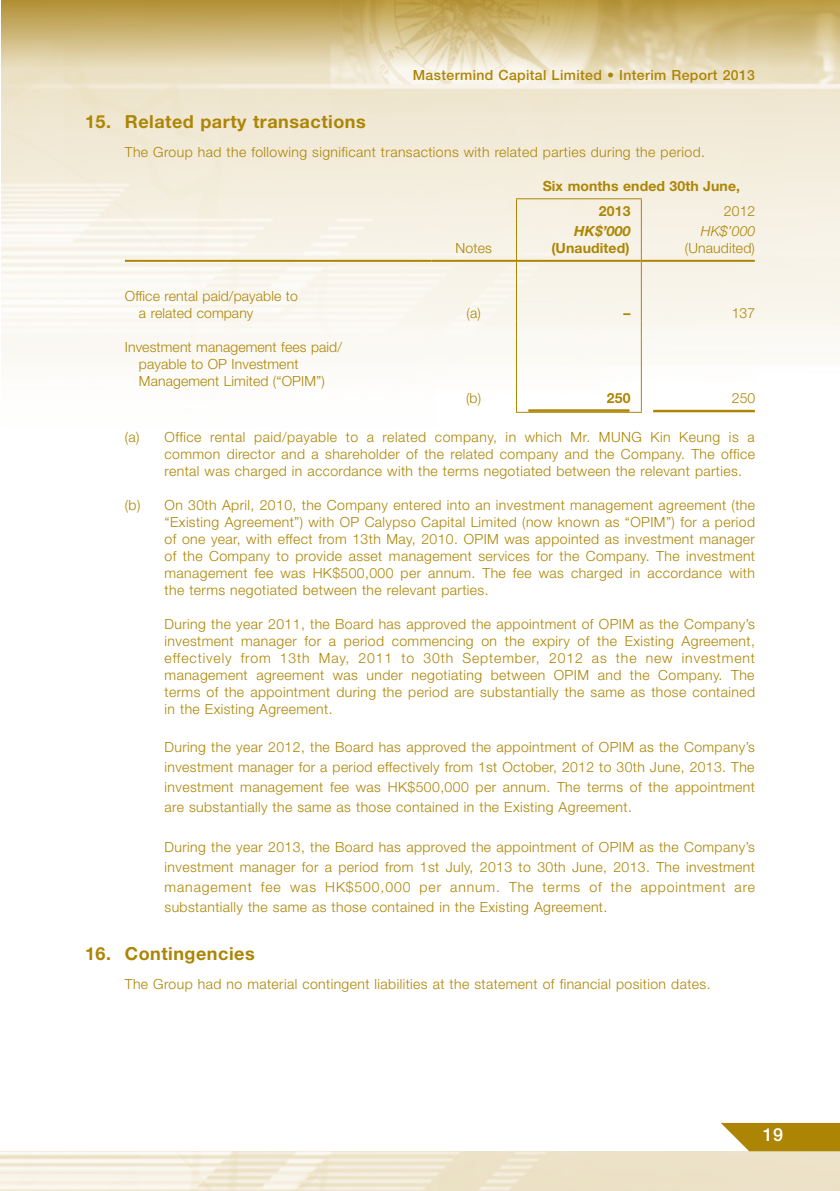
<style>
.page{position:relative;width:840px;height:1191px;background:#fff}
.page>*{position:absolute;margin:0;border:0;box-sizing:border-box;transform-origin:0 0}
.t1{font:700 18px "Helvetica Neue LT Std";letter-spacing:.03em;color:#ad8504}
.t2{font:500 18px "Helvetica Neue LT Std";color:#fff}
.t3{font:300 14px/17px "Helvetica Neue LT Std";letter-spacing:.03em;color:#ad8504;text-align:justify}
.t4{font:300 14px/17px "Helvetica Neue LT Std";letter-spacing:.01em;color:#ad8504}
.t5{font:500 14px "Helvetica Neue LT Std";letter-spacing:.03em;color:#ad8504}
.t6{font:700 14px/25.6px "Helvetica Neue LT Std";letter-spacing:.01em;color:#ad8504}
.t7{font:italic 700 14px "Helvetica Neue LT Std";color:#ad8504}
.t8{font:italic 300 14px "Helvetica Neue LT Std";color:#ad8504}
</style>
<div class="page">
<img style="left:1px;top:113px;width:838px;height:300px">
<svg style="left:1px;top:0;width:838px;height:113px;background:#ddcca0"></svg>
<svg style="left:721px;top:1123px;width:118px;height:28px;background:#b69321"></svg>
<hr style="left:515px;top:198px;width:126px;height:1px;background:#ad8504">
<svg style="left:515px;top:199px;width:1px;height:80px"></svg>
<svg style="left:640px;top:199px;width:1px;height:80px"></svg>
<hr style="left:515px;top:279px;width:1px;height:42px;background:#ad8504">
<hr style="left:640px;top:279px;width:1px;height:42px;background:#ad8504">
<svg style="left:515px;top:321px;width:1px;height:17px"></svg>
<svg style="left:640px;top:321px;width:1px;height:17px"></svg>
<hr style="left:515px;top:338px;width:1px;height:68px;background:#ad8504">
<hr style="left:640px;top:338px;width:1px;height:68px;background:#ad8504">
<hr style="left:515px;top:412px;width:126px;height:1px;background:#ad8504">
<hr style="left:125px;top:260px;width:306px;height:2px;background:#ad8504">
<hr style="left:431px;top:260px;width:84px;height:2px;background:#ad8504">
<hr style="left:516px;top:260px;width:124px;height:2px;background:#ad8504">
<hr style="left:641px;top:260px;width:113px;height:2px;background:#ad8504">
<hr style="left:528px;top:409px;width:101px;height:3px;background:#ad8504">
<hr style="left:652px;top:410px;width:102px;height:2px;background:#ad8504">
<p class="t5" style="left:412px;top:66px;width:343px">Mastermind Capital Limited • Interim Report 2013</p>
<p class="t1" style="left:85px;top:111px;width:282px">15. Related party transactions</p>
<p class="t3" style="left:125px;top:143px;width:581px">The Group had the following significant transactions with related parties during the period.</p>
<p class="t6" style="left:598px;top:173px;width:142px;text-indent:-56px">Six months ended 30th June,<br>2013</p>
<p class="t3" style="left:723px;top:203px;width:33px">2012</p>
<p class="t7" style="left:574px;top:223px;width:58px">HK$’000</p>
<p class="t8" style="left:700px;top:223px;width:56px">HK$’000</p>
<p class="t4" style="left:139px;top:287px;width:160px;text-indent:-14px">Office rental paid/payable to a related company</p>
<p class="t4" style="left:139px;top:338px;width:204px;text-indent:-14px">Investment management fees paid/ payable to OP Investment<br>Management Limited (“OPIM”)</p>
<p class="t3" style="left:455px;top:240px;width:38px">Notes</p>
<p class="t6" style="left:551px;top:235px;width:80px">(Unaudited)</p>
<p class="t4" style="left:684px;top:240px;width:71px">(Unaudited)</p>
<p class="t3" style="left:466px;top:304px;width:16px">(a)</p>
<p class="t6" style="left:623px;top:300px;width:8px">–</p>
<p class="t3" style="left:731px;top:304px;width:25px">137</p>
<p class="t3" style="left:466px;top:389px;width:17px">(b)</p>
<p class="t6" style="left:606px;top:385px;width:25px">250</p>
<p class="t3" style="left:731px;top:389px;width:25px">250</p>
<p class="t3" style="left:164px;top:428px;width:591px;text-indent:-40px">(a) Office rental paid/payable to a related company, in which Mr. MUNG Kin Keung is a common director and a shareholder of the related company and the Company. The office rental was charged in accordance with the terms negotiated between the relevant parties.</p>
<p class="t3" style="left:164px;top:496px;width:591px;text-indent:-40px">(b) On 30th April, 2010, the Company entered into an investment management agreement (the “Existing Agreement”) with OP Calypso Capital Limited (now known as “OPIM”) for a period of one year, with effect from 13th May, 2010. OPIM was appointed as investment manager of the Company to provide asset management services for the Company. The investment management fee was HK$500,000 per annum. The fee was charged in accordance with the terms negotiated between the relevant parties.</p>
<p class="t3" style="left:164px;top:615px;width:591px">During the year 2011, the Board has approved the appointment of OPIM as the Company’s investment manager for a period commencing on the expiry of the Existing Agreement, effectively from 13th May, 2011 to 30th September, 2012 as the new investment management agreement was under negotiating between OPIM and the Company. The terms of the appointment during the period are substantially the same as those contained in the Existing Agreement.</p>
<p class="t3" style="left:164px;top:737px;width:591px;line-height:20px">During the year 2012, the Board has approved the appointment of OPIM as the Company’s investment manager for a period effectively from 1st October, 2012 to 30th June, 2013. The investment management fee was HK$500,000 per annum. The terms of the appointment are substantially the same as those contained in the Existing Agreement.</p>
<p class="t3" style="left:164px;top:837px;width:591px;line-height:20px">During the year 2013, the Board has approved the appointment of OPIM as the Company’s investment manager for a period from 1st July, 2013 to 30th June, 2013. The investment management fee was HK$500,000 per annum. The terms of the appointment are substantially the same as those contained in the Existing Agreement.</p>
<p class="t1" style="left:85px;top:942px;width:171px">16. Contingencies</p>
<p class="t3" style="left:125px;top:975px;width:587px">The Group had no material contingent liabilities at the statement of financial position dates.</p>
<p class="t2" style="left:762px;top:1123px;width:22px">19</p>
</div>
